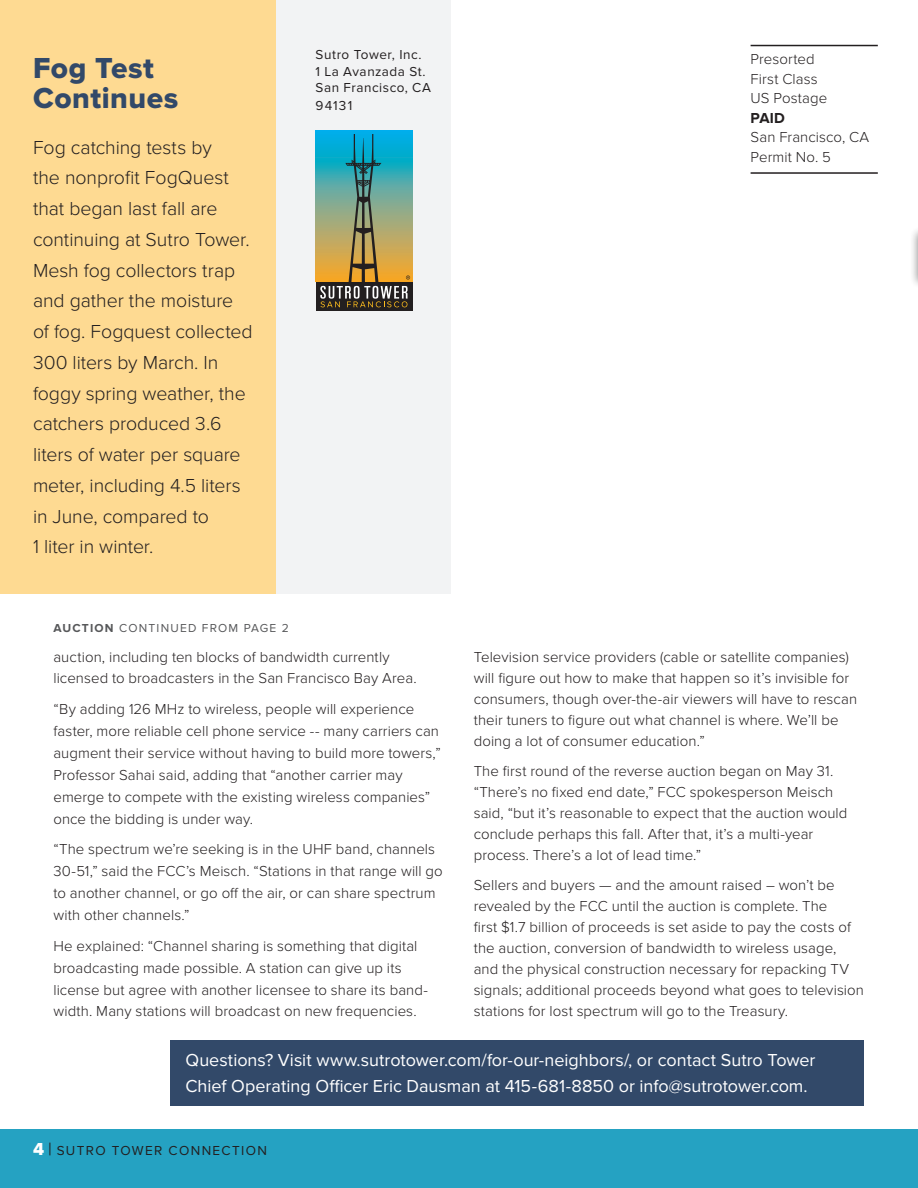
<style>
.page{position:relative;width:918px;height:1188px;background:#fff}
.page>*{position:absolute;margin:0;border:0;box-sizing:border-box;transform-origin:0 0}
.t1{font:30px/30px "Proxima Nova Extrabld";letter-spacing:.015em;color:#324969}
.t2{font:300 19.5px/30.8px "Proxima Nova";letter-spacing:-.005em;color:#231f20}
.p_main{font:18px/25.5px "Proxima Nova";color:#fff}
.p_main-2{font:300 15px/21px "Proxima Nova";letter-spacing:.005em;color:#231f20}
.p_main-3{font:700 15px "Proxima Nova";color:#231f20}
.t3{font:13.5px/18px "Proxima Nova";letter-spacing:.045em;color:#231f20}
.t4{font:13.5px "Proxima Nova";letter-spacing:.1em;color:#231f20}
.t5{font:12px "Proxima Nova";letter-spacing:.1em;color:#57585a}
.s1{font-weight:700}
.s2{font-family:"Proxima Nova Extrabld";font-size:18px;color:#fff}
.s3{font-size:18px}
</style>
<div class="page">
<div style="left:249px;top:0;width:202px;height:594px;background:#f2f3f4"></div>
<div style="left:316px;top:282px;width:96px;height:29px;background:#231f20"></div>
<svg style="left:316px;top:130px;width:96px;height:152px"></svg>
<svg style="left:320px;top:134px;width:90px;height:173px;background:#6d9178"></svg>
<div style="left:1px;top:0;width:275px;height:594px;background:#feda92"></div>
<div style="left:0;top:1130px;width:918px;height:58px;background:#25a2c2"></div>
<div style="left:910px;top:226px;width:8px;height:64px;background:#231f20;opacity:.48"></div>
<hr style="left:917px;top:227px;width:1px;height:47px;background:#fcbc1e">
<div style="left:170px;top:1041px;width:694px;height:65px;background:#324969"></div>
<hr style="left:751px;top:45px;width:127px;height:1px;background:#231f20">
<hr style="left:751px;top:172px;width:127px;height:2px;background:#231f20">
<p class="t1" style="left:33px;top:54px;width:147px">Fog Test<br>Continues</p>
<p class="t2" style="left:33px;top:132px;width:221px">Fog catching tests by<br>the nonprofit FogQuest that began last fall are continuing at Sutro Tower.<br>Mesh fog collectors trap and gather the moisture of fog. Fogquest collected<br>300 liters by March. In foggy spring weather, the catchers produced 3.6 liters of water per square meter, including 4.5 liters in June, compared to<br>1 liter in winter.</p>
<p class="t3" style="left:316px;top:46px;width:108px">Sutro Tower, Inc.</p>
<p class="t3" style="left:316px;top:62px;width:112px">1 La Avanzada St.</p>
<p class="t3" style="left:316px;top:79px;width:117px">San Francisco, CA<br>94131</p>
<p class="p_main-2" style="left:751px;top:49px;width:66px">Presorted</p>
<p class="p_main-2" style="left:751px;top:68px;width:69px">First Class</p>
<p class="p_main-2" style="left:751px;top:88px;width:78px">US Postage</p>
<p class="p_main-3" style="left:751px;top:109px;width:36px">PAID</p>
<p class="p_main-2" style="left:751px;top:127px;width:120px">San Francisco, CA</p>
<p class="p_main-2" style="left:751px;top:146px;width:82px">Permit No. 5</p>
<p class="t5" style="left:53px;top:621px;width:237px"><span class="s1">AUCTION</span> CONTINUED FROM PAGE 2</p>
<p class="p_main-2" style="left:53px;top:646px;width:365px;line-height:21.9px">auction, including ten blocks of bandwidth currently licensed to broadcasters in the San Francisco Bay Area.</p>
<p class="p_main-2" style="left:53px;top:698px;width:389px;line-height:21.9px">“By adding 126 MHz to wireless, people will experience faster, more reliable cell phone service -- many carriers can augment their service without having to build more towers,” Professor Sahai said, adding that “another carrier may emerge to compete with the existing wireless companies” once the bidding is under way.</p>
<p class="p_main-2" style="left:53px;top:839px;width:391px;line-height:21.9px">“The spectrum we’re seeking is in the UHF band, channels 30-51,” said the FCC’s Meisch. “Stations in that range will go to another channel, or go off the air, or can share spectrum with other channels.”</p>
<p class="p_main-2" style="left:53px;top:935px;width:376px;line-height:21.9px">He explained: “Channel sharing is something that digital broadcasting made possible. A station can give up its license but agree with another licensee to share its band&shy;width. Many stations will broadcast on new frequencies.</p>
<p class="p_main-2" style="left:474px;top:646px;width:385px">Television service providers (cable or satellite companies) will figure out how to make that happen so it’s invisible for consumers, though over-the-air viewers will have to rescan their tuners to figure out what channel is where. We’ll be doing a lot of consumer education.”</p>
<p class="p_main-2" style="left:474px;top:760px;width:375px">The first round of the reverse auction began on May 31. “There’s no fixed end date,” FCC spokesperson Meisch said, “but it’s reasonable to expect that the auction would conclude perhaps this fall. After that, it’s a multi-year process. There’s a lot of lead time.”</p>
<p class="p_main-2" style="left:474px;top:875px;width:392px">Sellers and buyers — and the amount raised – won’t be revealed by the FCC until the auction is complete. The<br>first $1.7 billion of proceeds is set aside to pay the costs of the auction, conversion of bandwidth to wireless usage, and the physical construction necessary for repacking TV signals; additional proceeds beyond what goes to television stations for lost spectrum will go to the Treasury.</p>
<p class="p_main" style="left:186px;top:1048px;width:632px">Questions? Visit www.sutrotower.com/for-our-neighbors/, or contact Sutro Tower<br>Chief Operating Officer Eric Dausman at 415-681-8850 or info@sutrotower.com.</p>
<p class="t4" style="left:33px;top:1142px;width:235px"><span class="s2">4</span> <span class="s3">|</span> SUTRO TOWER CONNECTION</p>
</div>
